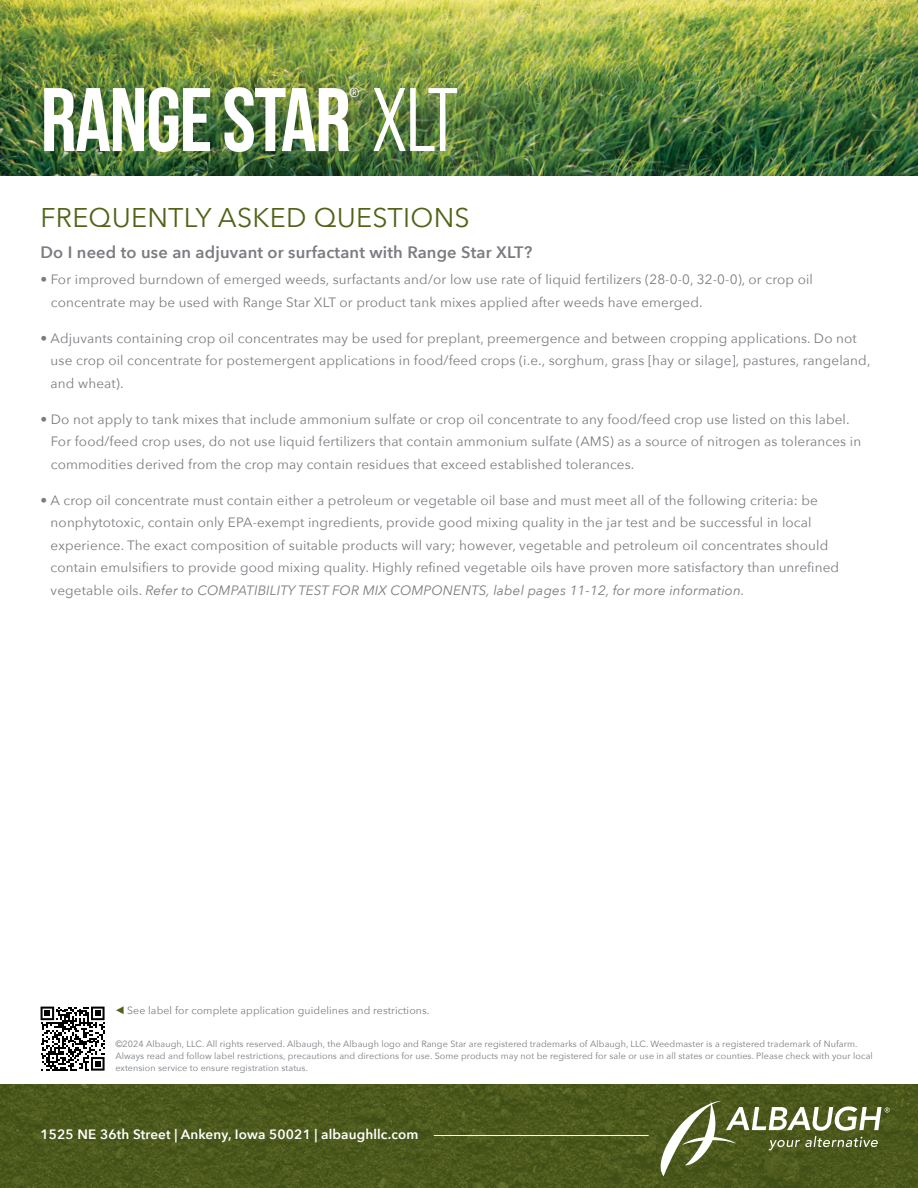
<style>
.page{position:relative;width:918px;height:1188px;background:#fff}
.page>*{position:absolute;margin:0;border:0;box-sizing:border-box;transform-origin:0 0}
.t1{font:700 90px "Bebas Neue Pro";letter-spacing:-.02em;color:#fff}
.t2{font:27px "Avenir Next";letter-spacing:.01em;color:#516316}
.t3{font:600 16.5px "Avenir Next";letter-spacing:.01em;color:#7a7c81}
.t4{font:13.5px/22.5px "Avenir Next";letter-spacing:.01em;color:#7a7c81}
.t5{font:600 13.5px "Avenir Next";letter-spacing:.01em;color:#fff}
.t6{font:13.05px "Bebas Neue Pro";color:#fff}
.t7{font:10.5px "Avenir Next";letter-spacing:.01em;color:#7a7c81}
.t8{font:9px/12px "Avenir Next";letter-spacing:.01em;color:#7a7c81}
.s1{font-family:"Bebas Neue Pro Middle";font-weight:400}
.s2{font-style:italic}
</style>
<div class="page">
<img style="left:0;top:1084px;width:918px;height:104px">
<hr style="left:434px;top:1135px;width:215px;height:1px;background:#fff">
<svg style="left:661px;top:1101px;width:229px;height:75px;background:#6a7543"></svg>
<img style="left:0;top:0;width:918px;height:176px">
<svg style="left:41px;top:1007px;width:64px;height:64px"></svg>
<h1 class="t1" style="left:40px;top:68px;width:420px">RANGE STAR <span class="s1">XLT</span></h1>
<p class="t6" style="left:349px;top:85px;width:11px">®</p>
<h2 class="t2" style="left:40px;top:195px;width:431px">FREQUENTLY ASKED QUESTIONS</h2>
<p class="t3" style="left:40px;top:239px;width:493px">Do I need to use an adjuvant or surfactant with Range Star XLT?</p>
<p class="t4" style="left:51px;top:268px;width:764px;text-indent:-10px">• For improved burndown of emerged weeds, surfactants and/or low use rate of liquid fertilizers (28-0-0, 32-0-0), or crop oil concentrate may be used with Range Star XLT or product tank mixes applied after weeds have emerged.</p>
<p class="t4" style="left:51px;top:326px;width:821px;text-indent:-10px">• Adjuvants containing crop oil concentrates may be used for preplant, preemergence and between cropping applications. Do not use crop oil concentrate for postemergent applications in food/feed crops (i.e., sorghum, grass [hay or silage], pastures, rangeland, and wheat).</p>
<p class="t4" style="left:51px;top:407px;width:812px;text-indent:-10px">• Do not apply to tank mixes that include ammonium sulfate or crop oil concentrate to any food/feed crop use listed on this label.<br>For food/feed crop uses, do not use liquid fertilizers that contain ammonium sulfate (AMS) as a source of nitrogen as tolerances in commodities derived from the crop may contain residues that exceed established tolerances.</p>
<p class="t4" style="left:51px;top:488px;width:790px;text-indent:-10px">• A crop oil concentrate must contain either a petroleum or vegetable oil base and must meet all of the following criteria: be nonphytotoxic, contain only EPA-exempt ingredients, provide good mixing quality in the jar test and be successful in local experience. The exact composition of suitable products will vary; however, vegetable and petroleum oil concentrates should contain emulsifiers to provide good mixing quality. Highly refined vegetable oils have proven more satisfactory than unrefined vegetable oils. <span class="s2">Refer to COMPATIBILITY TEST FOR MIX COMPONENTS, label pages 11-12, for more information.</span></p>
<p class="t7" style="left:127px;top:1002px;width:304px">See label for complete application guidelines and restrictions.</p>
<p class="t8" style="left:115px;top:1037px;width:759px">©2024 Albaugh, LLC. All rights reserved. Albaugh, the Albaugh logo and Range Star are registered trademarks of Albaugh, LLC. Weedmaster is a registered trademark of Nufarm.<br>Always read and follow label restrictions, precautions and directions for use. Some products may not be registered for sale or use in all states or counties. Please check with your local extension service to ensure registration status.</p>
<p class="t5" style="left:40px;top:1123px;width:379px">1525 NE 36th Street | Ankeny, Iowa 50021 | albaughllc.com</p>
</div>
